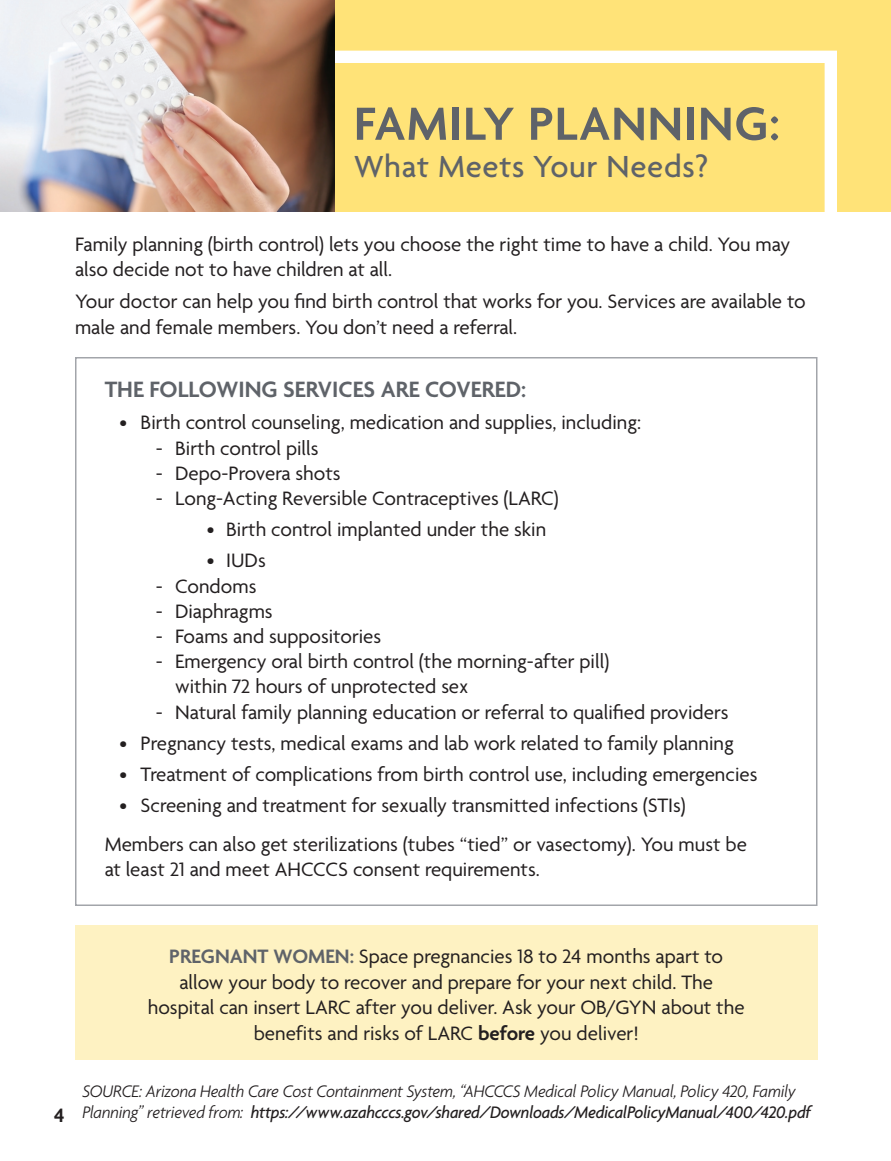
<style>
.page{position:relative;width:891px;height:1161px;background:#fff}
.page>*{position:absolute;margin:0;border:0;box-sizing:border-box;transform-origin:0 0}
.Header_Bold_Cond_32{font:600 50.25px "Agenda";letter-spacing:.02em;color:#5f6369}
.Header_Bold_Cond_32-2{font:500 33px "Agenda";letter-spacing:.02em;color:#5f6369}
.t1{font:600 24px "Agenda";color:#5f6369}
.Body_Light_14{font:21px/25.2px "Agenda";color:#231f20}
.t2{font:600 21px "Agenda";color:#231f20}
.Source{font:italic 300 18px/21px "Agenda";letter-spacing:-.02em;color:#231f20;scale:.95 1}
.s1{font-weight:600;color:#5f6369}
.s2{font-weight:600}
.s3{font-weight:500}
</style>
<div class="page">
<div style="left:268px;top:0;width:623px;height:212px;background:#ffe378"></div>
<div style="left:54px;top:51px;width:783px;height:288px;border:12px solid #fff"></div>
<img style="left:0;top:0;width:334px;height:212px">
<div style="left:75px;top:926px;width:743px;height:134px;background:#fef2c2"></div>
<p class="Header_Bold_Cond_32" style="left:354px;top:97px;width:427px">FAMILY PLANNING:</p>
<p class="Header_Bold_Cond_32-2" style="left:354px;top:147px;width:356px">What Meets Your Needs?</p>
<p class="Body_Light_14" style="left:75px;top:232px;width:717px">Family planning (birth control) lets you choose the right time to have a child. You may also decide not to have children at all.</p>
<p class="Body_Light_14" style="left:75px;top:290px;width:732px">Your doctor can help you find birth control that works for you. Services are available to male and female members. You don’t need a referral.</p>
<p class="t1" style="left:105px;top:376px;width:423px">THE FOLLOWING SERVICES ARE COVERED:</p>
<p class="Body_Light_14" style="left:120px;top:411px;width:523px">• Birth control counseling, medication and supplies, including:</p>
<p class="Body_Light_14" style="left:156px;top:437px;width:164px">- Birth control pills</p>
<p class="Body_Light_14" style="left:156px;top:462px;width:186px">- Depo-Provera shots</p>
<p class="Body_Light_14" style="left:156px;top:487px;width:405px">- Long-Acting Reversible Contraceptives (LARC)</p>
<p class="Body_Light_14" style="left:207px;top:518px;width:341px">• Birth control implanted under the skin</p>
<p class="Body_Light_14" style="left:207px;top:549px;width:61px">• IUDs</p>
<p class="Body_Light_14" style="left:156px;top:575px;width:102px">- Condoms</p>
<p class="Body_Light_14" style="left:156px;top:600px;width:118px">- Diaphragms</p>
<p class="Body_Light_14" style="left:156px;top:625px;width:227px">- Foams and suppositories</p>
<p class="Body_Light_14" style="left:175px;top:650px;width:436px;text-indent:-19px">- Emergency oral birth control (the morning-after pill) within 72 hours of unprotected sex</p>
<p class="Body_Light_14" style="left:156px;top:701px;width:574px">- Natural family planning education or referral to qualified providers</p>
<p class="Body_Light_14" style="left:120px;top:732px;width:616px">• Pregnancy tests, medical exams and lab work related to family planning</p>
<p class="Body_Light_14" style="left:120px;top:763px;width:639px">• Treatment of complications from birth control use, including emergencies</p>
<p class="Body_Light_14" style="left:120px;top:794px;width:568px">• Screening and treatment for sexually transmitted infections (STIs)</p>
<p class="Body_Light_14" style="left:105px;top:833px;width:644px">Members can also get sterilizations (tubes “tied” or vasectomy). You must be at least 21 and meet AHCCCS consent requirements.</p>
<p class="t2" style="left:54px;top:1104px;width:12px">4</p>
<p class="Body_Light_14" style="left:148px;top:945px;width:598px;text-align:center"><span class="s1">PREGNANT WOMEN:</span> Space pregnancies 18 to 24 months apart to allow your body to recover and prepare for your next child. The hospital can insert LARC after you deliver. Ask your OB/GYN about the benefits and risks of LARC <span class="s2">before</span> you deliver!</p>
<p class="Source" style="left:82px;top:1081px;width:768px">SOURCE: Arizona Health Care Cost Containment System, “AHCCCS Medical Policy Manual, Policy 420, Family<br>Planning” retrieved from: <span class="s3">https://www.azahcccs.gov/shared/Downloads/MedicalPolicyManual/400/420.pdf</span></p>
</div>
